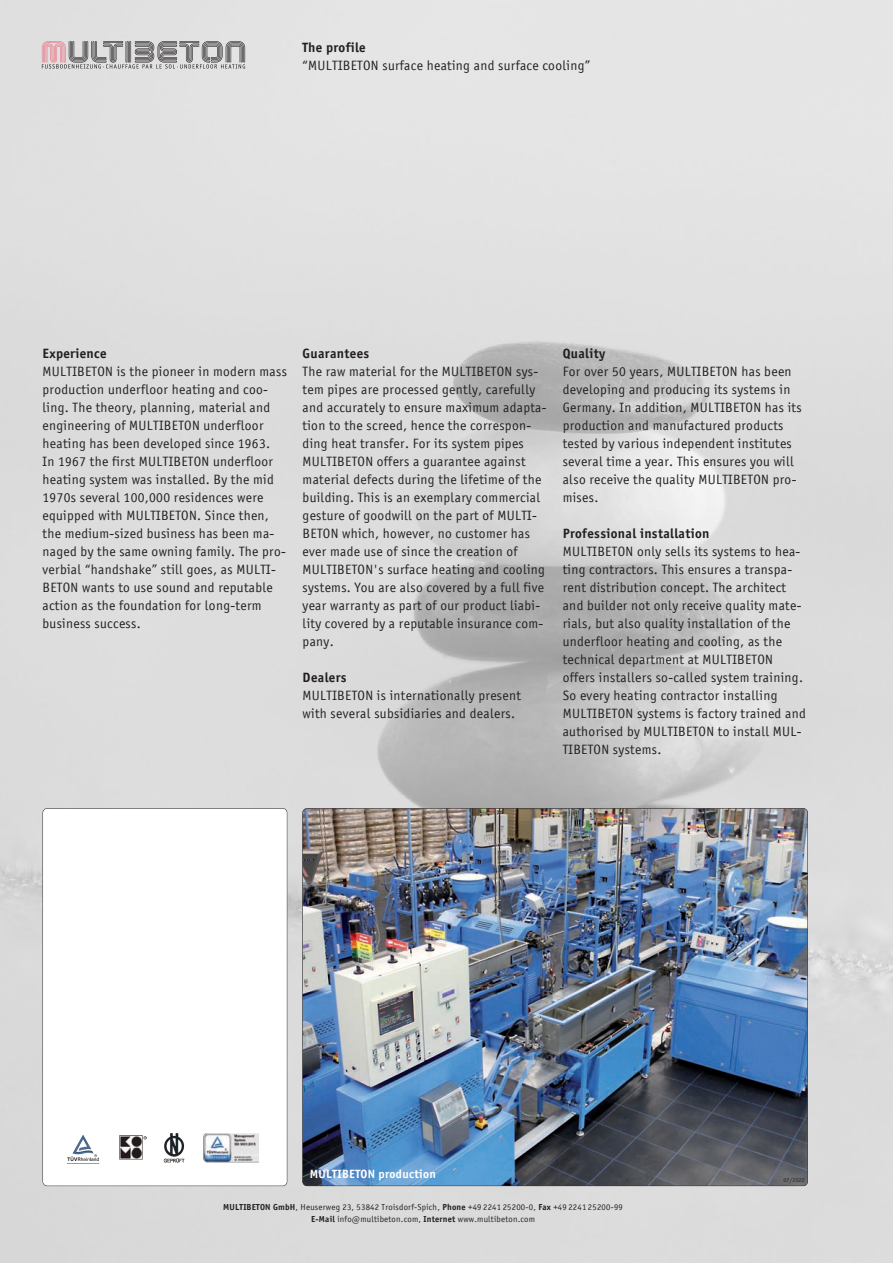
<style>
.page{position:relative;width:893px;height:1263px;background:#fff}
.page>*{position:absolute;margin:0;border:0;box-sizing:border-box;transform-origin:0 0}
.t1{font:13.5px/18px "Officina Sans ITC Pro";letter-spacing:.025em;color:#231f20}
.t2{font:700 13.5px "Officina Sans ITC Pro";letter-spacing:.025em;color:#231f20}
.t3{font:700 12px "Officina Sans ITC Pro";letter-spacing:.025em;color:#fff}
.t4{font:8.7px "Officina Sans ITC Pro";letter-spacing:.025em;color:#231f20}
.t5{font:6px "Officina Sans ITC Pro";letter-spacing:.025em;color:#231f20}
.s1{font-weight:700}
</style>
<div class="page">
<img style="left:303px;top:808px;width:505px;height:378px;border-radius:4px">
<img style="left:68px;top:1134px;width:191px;height:29px">
<div style="left:43px;top:808px;width:244px;height:378px;border:1px solid #231f20;border-radius:5px"></div>
<svg style="left:42px;top:41px;width:203px;height:28px;background:#b1abac"></svg>
<p class="t2" style="left:302px;top:42px;width:65px">The profile</p>
<p class="t1" style="left:302px;top:58px;width:289px">“MULTIBETON surface heating and surface cooling”</p>
<p class="t2" style="left:43px;top:348px;width:65px">Experience</p>
<p class="t1" style="left:43px;top:364px;width:246px">MULTIBETON is the pioneer in modern mass production underfloor heating and coo&shy;ling. The theory, planning, material and engineering of MULTIBETON underfloor heating has been developed since 1963.</p>
<p class="t1" style="left:43px;top:454px;width:245px">In 1967 the first MULTIBETON underfloor heating system was installed. By the mid 1970s several 100,000 residences were equipped with MULTIBETON. Since then, the medium-sized business has been ma&shy;naged by the same owning family. The pro&shy;verbial “handshake” still goes, as MULTI-BETON wants to use sound and reputable action as the foundation for long-term business success.</p>
<p class="t2" style="left:303px;top:348px;width:68px">Guarantees</p>
<p class="t1" style="left:303px;top:364px;width:245px">The raw material for the MULTIBETON sys&shy;tem pipes are processed gently, carefully and accurately to ensure maximum adapta&shy;tion to the screed, hence the correspon&shy;ding heat transfer. For its system pipes MULTIBETON offers a guarantee against material defects during the lifetime of the building. This is an exemplary commercial gesture of goodwill on the part of MULTI-BETON which, however, no customer has ever made use of since the creation of MULTIBETON's surface heating and cooling systems. You are also covered by a full five year warranty as part of our product liabi&shy;lity covered by a reputable insurance com&shy;pany.</p>
<p class="t2" style="left:303px;top:672px;width:45px">Dealers</p>
<p class="t1" style="left:303px;top:688px;width:220px">MULTIBETON is internationally present with several subsidiaries and dealers.</p>
<p class="t2" style="left:563px;top:348px;width:44px">Quality</p>
<p class="t1" style="left:563px;top:364px;width:240px">For over 50 years, MULTIBETON has been developing and producing its systems in Germany. In addition, MULTIBETON has its production and manufactured products tested by various independent institutes several time a year. This ensures you will also receive the quality MULTIBETON pro&shy;mises.</p>
<p class="t2" style="left:563px;top:528px;width:148px">Professional installation</p>
<p class="t1" style="left:563px;top:544px;width:245px">MULTIBETON only sells its systems to hea&shy;ting contractors. This ensures a transpa&shy;rent distribution concept. The architect and builder not only receive quality mate&shy;rials, but also quality installation of the underfloor heating and cooling, as the technical department at MULTIBETON offers installers so-called system training.<br>So every heating contractor installing MULTIBETON systems is factory trained and authorised by MULTIBETON to install MUL-TIBETON systems.</p>
<p class="t3" style="left:310px;top:1170px;width:128px">MULTIBETON production</p>
<p class="t5" style="left:783px;top:1178px;width:23px">07/2022</p>
<p class="t4" style="left:223px;top:1203px;width:401px"><span class="s1">MULTIBETON GmbH</span>, Heuserweg 23, 53842 Troisdorf-Spich, <span class="s1">Phone</span> +49 2241 25200-0, <span class="s1">Fax</span> +49 2241 25200-99</p>
<p class="t4" style="left:311px;top:1216px;width:226px"><span class="s1">E-Mail</span> info@multibeton.com, <span class="s1">Internet</span> www.multibeton.com</p>
</div>
